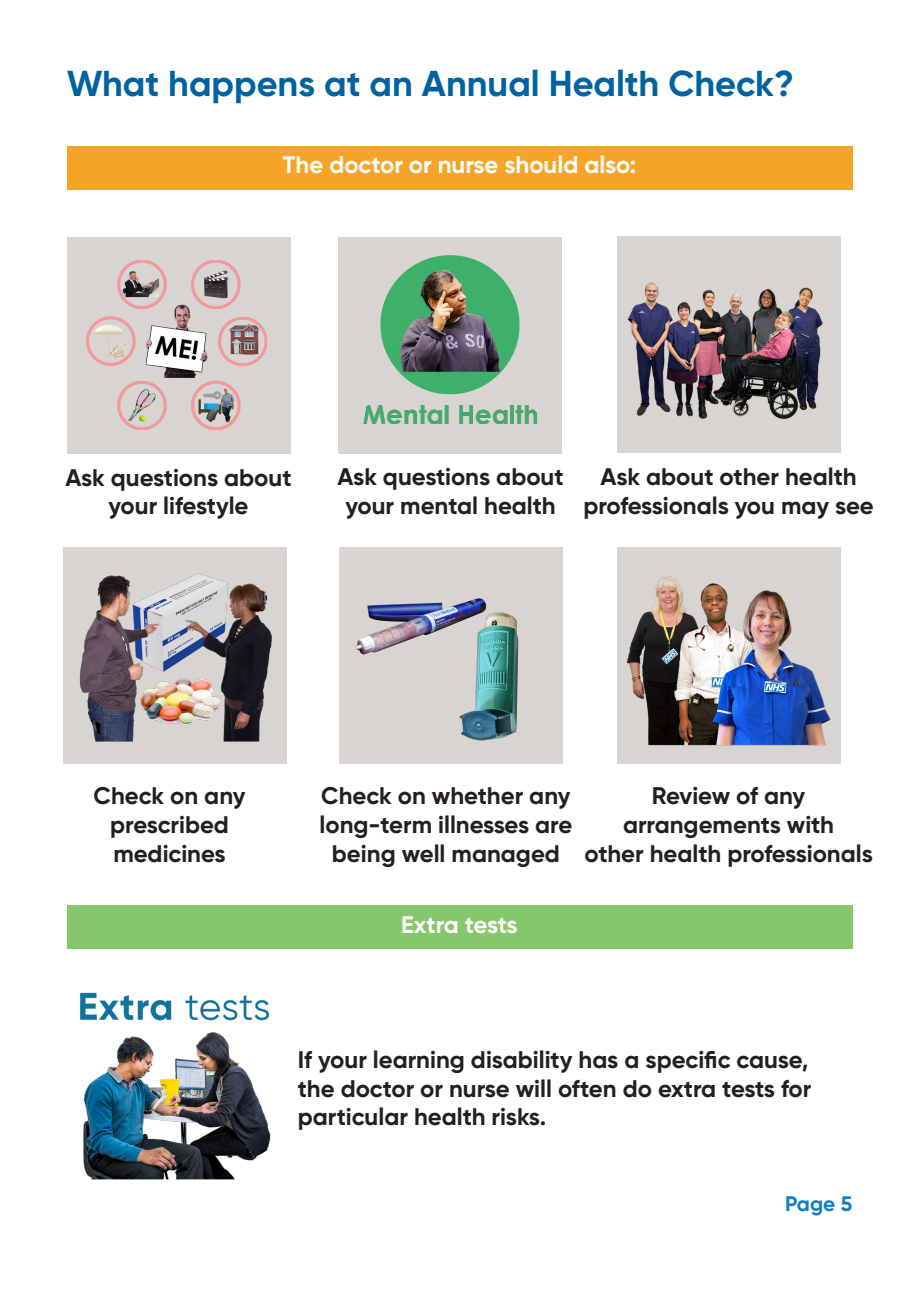
<style>
.page{position:relative;width:919px;height:1289px;background:#fff}
.page>*{position:absolute;margin:0;border:0;box-sizing:border-box;transform-origin:0 0}
.t1{font:700 36px "Gilroy";color:#0063a0}
.t2{font:700 24px/28.8px "Gilroy";color:#231f20;text-align:center}
.t3{font:700 24px "Gilroy";color:#fff}
.t4{font:700 24px "Gilroy";letter-spacing:-.02em;color:#fff}
.t5{font:700 21px "Gilroy";color:#147dc2}
</style>
<div class="page">
<div style="left:67px;top:146px;width:785px;height:44px;background:#f5a427"></div>
<div style="left:617px;top:236px;width:223px;height:216px;background:#d7d4d2"></div>
<div style="left:338px;top:237px;width:223px;height:216px;background:#d7d4d2"></div>
<div style="left:67px;top:237px;width:223px;height:216px;background:#d7d4d2"></div>
<img style="left:86px;top:259px;width:182px;height:172px">
<img style="left:363px;top:255px;width:175px;height:170px">
<div style="left:63px;top:547px;width:223px;height:216px;background:#d7d4d2"></div>
<div style="left:339px;top:547px;width:223px;height:216px;background:#d7d4d2"></div>
<div style="left:617px;top:547px;width:223px;height:216px;background:#d7d4d2"></div>
<img style="left:80px;top:992px;width:191px;height:188px">
<img style="left:79px;top:573px;width:193px;height:169px">
<img style="left:355px;top:598px;width:132px;height:57px">
<img style="left:429px;top:612px;width:90px;height:129px">
<img style="left:626px;top:576px;width:205px;height:170px">
<div style="left:67px;top:904px;width:785px;height:44px;background:#86c76b"></div>
<img style="left:627px;top:282px;width:196px;height:137px">
<h1 class="t1" style="left:67px;top:60px;width:728px">What happens at an Annual Health Check?</h1>
<p class="t3" style="left:282px;top:150px;width:355px">The doctor or nurse should also:</p>
<p class="t2" style="left:65px;top:462px;width:228px">Ask questions about your lifestyle</p>
<p class="t2" style="left:337px;top:462px;width:228px">Ask questions about your mental health</p>
<p class="t2" style="left:583px;top:462px;width:292px">Ask about other health professionals you may see</p>
<p class="t2" style="left:94px;top:781px;width:153px">Check on any prescribed medicines</p>
<p class="t2" style="left:319px;top:781px;width:254px">Check on whether any long-term illnesses are being well managed</p>
<p class="t2" style="left:584px;top:781px;width:290px">Review of any arrangements with<br>other health professionals</p>
<p class="t4" style="left:401px;top:909px;width:118px">Extra tests</p>
<p class="t2" style="left:298px;top:1044px;width:515px;text-align:left">If your learning disability has a specific cause, the doctor or nurse will often do extra tests for particular health risks.</p>
<p class="t5" style="left:785px;top:1190px;width:68px">Page 5</p>
</div>
